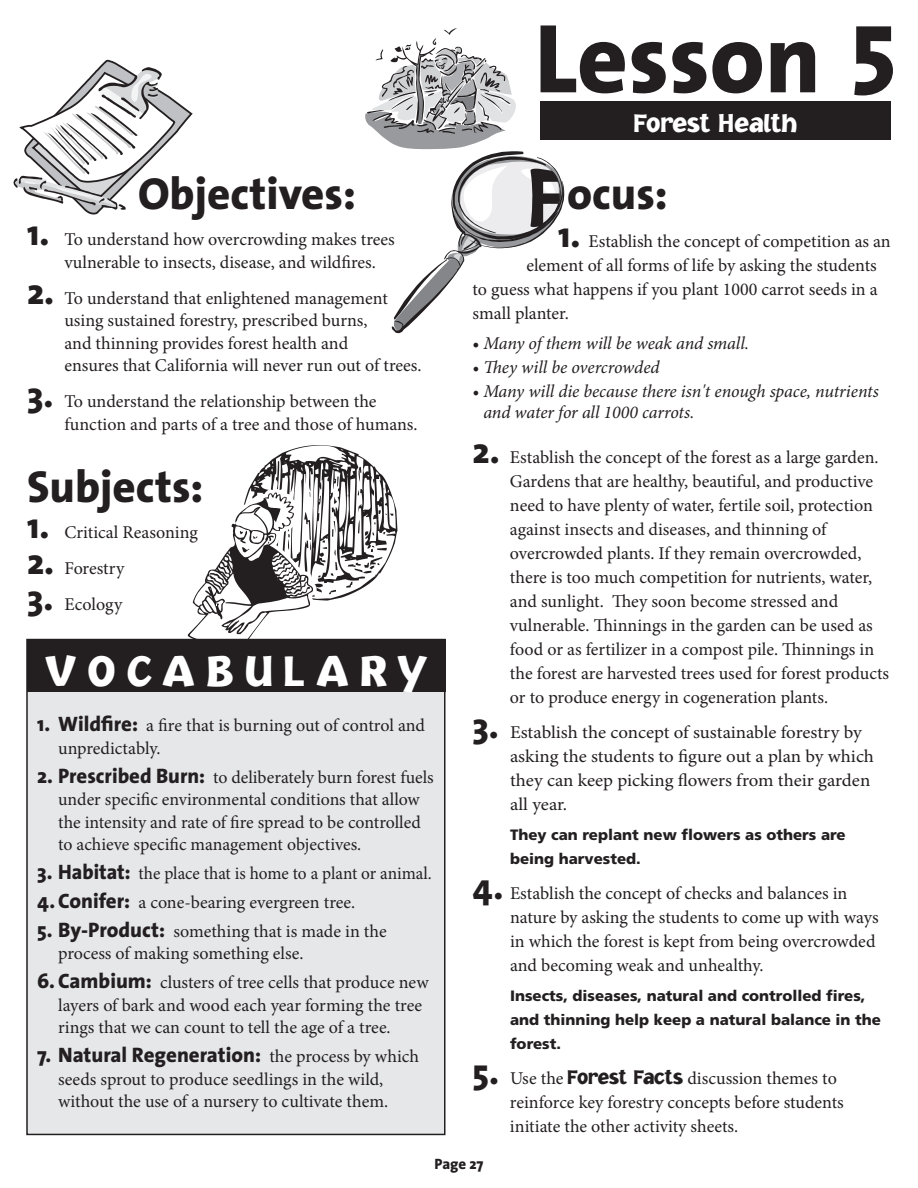
<style>
.page{position:relative;width:918px;height:1188px;background:#fff}
.page>*{position:absolute;margin:0;border:0;box-sizing:border-box;transform-origin:0 0}
.t1{font:800 99px "The Sans";color:#231f20}
.t2{font:800 45px "The Sans";color:#231f20}
.t3{font:45px "Jacoby ICG Black";letter-spacing:.2em;color:#fff;scale:1.1 1}
.t4{font:27px "Jacoby ICG Black";color:#fff}
.t5{font:800 21px "The Sans";color:#231f20}
.t6{font:18px/24px "Minion Pro";letter-spacing:-.005em;color:#231f20}
.t7{font:18px/24px "Minion Pro";letter-spacing:-.005em;color:#231f20;scale:1.05 1}
.t8{font:italic 18px/21px "Minion Pro";letter-spacing:-.005em;color:#231f20}
.t9{font:18px/29px "Minion Pro";letter-spacing:-.005em;color:#231f20;scale:.96 1}
.t10{font:900 15px/24px "Frutiger";color:#231f20}
.t11{font:800 15px "The Sans";letter-spacing:-.005em;color:#231f20}
.s1{font-family:"The Sans";font-weight:800;font-size:36px}
.s2{font-family:"The Sans";font-weight:800;font-size:21px}
.s3{font-family:"Minion Pro";font-weight:400;font-size:18px}
.s4{font-style:normal}
.s5{font-family:"Jacoby ICG Black";font-size:21px}
</style>
<div class="page">
<svg style="left:184px;top:445px;width:213px;height:194px"></svg>
<div style="left:540px;top:101px;width:351px;height:39px;background:#231f20"></div>
<svg style="left:14px;top:60px;width:179px;height:155px"></svg>
<div style="left:27px;top:640px;width:418px;height:494px;background:#e6e7e9"></div>
<div style="left:27px;top:639px;width:419px;height:53px;background:#231f20"></div>
<svg style="left:365px;top:28px;width:199px;height:305px"></svg>
<h2 class="t2" style="left:138px;top:156px;width:219px">Objectives:</h2>
<p class="t6" style="left:64px;top:229px;width:332px;line-height:22.5px;text-indent:-37px"><span class="s1">1.</span> To understand how overcrowding makes trees vulnerable to insects, disease, and wildfires.</p>
<p class="t6" style="left:64px;top:287px;width:359px;line-height:22.5px;text-indent:-37px"><span class="s1">2.</span> To understand that enlightened management using sustained forestry, prescribed burns,<br>and thinning provides forest health and<br>ensures that California will never run out of trees.</p>
<p class="t6" style="left:64px;top:391px;width:355px;line-height:22.5px;text-indent:-37px"><span class="s1">3.</span> To understand the relationship between the function and parts of a tree and those of humans.</p>
<h2 class="t2" style="left:27px;top:449px;width:178px">Subjects:</h2>
<p class="t6" style="left:27px;top:520px;width:172px"><span class="s1">1.</span> Critical Reasoning</p>
<p class="t6" style="left:27px;top:556px;width:99px"><span class="s1">2.</span> Forestry</p>
<p class="t6" style="left:27px;top:592px;width:97px"><span class="s1">3.</span> Ecology</p>
<h2 class="t3" style="left:45px;top:644px;width:349px">VOCABULARY</h2>
<p class="t6" style="left:58px;top:714px;width:369px;line-height:22.5px;text-indent:-21px"><span class="s2">1. Wildfire:</span> a fire that is burning out of control and unpredictably.</p>
<p class="t6" style="left:58px;top:766px;width:377px;line-height:22.5px;text-indent:-21px"><span class="s2">2. Prescribed Burn:</span> to deliberately burn forest fuels under specific environmental conditions that allow the intensity and rate of fire spread to be controlled to achieve specific management objectives.</p>
<p class="t9" style="left:37px;top:859px;width:413px"><span class="s2">3. Habitat:</span> the place that is home to a plant or animal.<br><span class="s2">4.Conifer:</span> a cone-bearing evergreen tree.</p>
<p class="t6" style="left:58px;top:920px;width:330px;line-height:22.5px;text-indent:-21px"><span class="s2">5. By-Product:</span> something that is made in the process of making something else.</p>
<p class="t6" style="left:58px;top:972px;width:372px;line-height:22.5px;text-indent:-21px"><span class="s2">6. Cambium:</span> clusters of tree cells that produce new layers of bark and wood each year forming the tree rings that we can count to tell the age of a tree.</p>
<p class="t5" style="left:37px;top:1038px;width:383px">7. Natural Regeneration: <span class="s3">the process by which</span></p>
<p class="t6" style="left:58px;top:1068px;width:332px;line-height:22.5px">seeds sprout to produce seedlings in the wild, without the use of a nursery to cultivate them.</p>
<h1 class="t1" style="left:535px;top:-25px;width:363px">Lesson 5</h1>
<h3 class="t4" style="left:634px;top:107px;width:165px">Forest Health</h3>
<h2 class="t2" style="left:567px;top:156px;width:102px">ocus:</h2>
<p class="t6" style="left:558px;top:229px;width:334px"><span class="s1">1.</span> Establish the concept of competition as an</p>
<p class="t6" style="left:526px;top:253px;width:352px">element of all forms of life by asking the students</p>
<p class="t6" style="left:472px;top:277px;width:407px">to guess what happens if you plant 1000 carrot seeds in a</p>
<p class="t6" style="left:472px;top:301px;width:98px">small planter.</p>
<p class="t8" style="left:472px;top:333px;width:278px"><span class="s4">•</span> Many of them will be weak and small.</p>
<p class="t8" style="left:472px;top:357px;width:189px">• They will be overcrowded</p>
<p class="t8" style="left:483px;top:381px;width:397px;text-indent:-11px">• Many will die because there isn't enough space, nutrients and water for all 1000 carrots.</p>
<p class="t6" style="left:510px;top:445px;width:381px;text-indent:-37px"><span class="s1">2.</span> Establish the concept of the forest as a large garden.<br>Gardens that are healthy, beautiful, and productive need to have plenty of water, fertile soil, protection against insects and diseases, and thinning of overcrowded plants. If they remain overcrowded, there is too much competition for nutrients, water, and sunlight. They soon become stressed and vulnerable. Thinnings in the garden can be used as food or as fertilizer in a compost pile. Thinnings in the forest are harvested trees used for forest products or to produce energy in cogeneration plants.</p>
<p class="t7" style="left:510px;top:720px;width:348px;text-indent:-38px"><span class="s1">3.</span> Establish the concept of sustainable forestry by asking the students to figure out a plan by which they can keep picking flowers from their garden all year.</p>
<p class="t10" style="left:510px;top:823px;width:337px">They can replant new flowers as others are being harvested.</p>
<p class="t6" style="left:510px;top:881px;width:370px;text-indent:-38px"><span class="s1">4.</span> Establish the concept of checks and balances in nature by asking the students to come up with ways in which the forest is kept from being overcrowded and becoming weak and unhealthy.</p>
<p class="t10" style="left:510px;top:984px;width:373px">Insects, diseases, natural and controlled fires, and thinning help keep a natural balance in the forest.</p>
<p class="t6" style="left:510px;top:1067px;width:335px;text-indent:-37px"><span class="s1">5.</span> Use the <span class="s5">Forest Facts</span> discussion themes to reinforce key forestry concepts before students initiate the other activity sheets.</p>
<p class="t11" style="left:435px;top:1151px;width:50px">Page 27</p>
</div>
